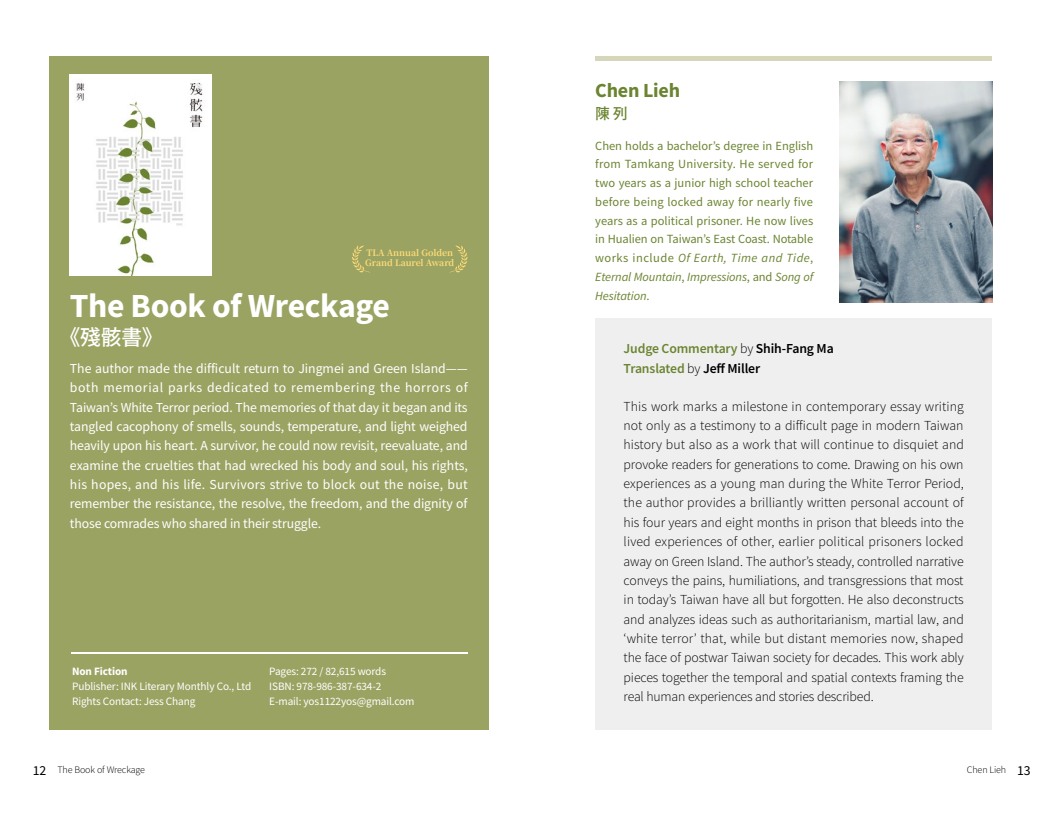
<style>
.page{position:relative;width:1063px;height:815px;background:#fff}
.page>*{position:absolute;margin:0;border:0;box-sizing:border-box;transform-origin:0 0}
.t1{font:700 33.75px "Source Sans Pro";letter-spacing:-.01em;color:#fff}
.t2{font:21.25px "Gen Seki Gothic TW Medium TTF";color:#fff}
.t3{font:700 20px "Source Sans Pro";letter-spacing:-.01em;color:#6b8431}
.t4{font:15px "Gen Seki Gothic TW Medium TTF";color:#6b8431}
.t5{font:300 13.75px/19.4px "Source Sans Pro";letter-spacing:-.01em;color:#000;text-align:justify}
.t6{font:13.75px/19.4px "Source Sans Pro";letter-spacing:-.01em;color:#fff;text-align:justify}
.t7{font:600 13.75px/20px "Source Sans Pro";letter-spacing:-.01em;color:#6b8431}
.t8{font:12.5px/18.8px "Source Sans Pro";letter-spacing:-.01em;color:#6b8431;text-align:justify}
.t9{font:11.25px "Source Sans Pro";letter-spacing:-.01em;color:#fff}
.t10{font:700 11.25px "Source Sans Pro";letter-spacing:-.01em;color:#fff}
.t11{font:300 10px "Source Sans Pro";letter-spacing:-.01em;color:#000}
.t12{font:700 8.75px/10px "Gen Yo Min TW";color:#fedc77}
.s1{font-style:italic}
.s2{font-weight:300;color:#000}
.s3{color:#000}
.s4{font-weight:400;font-size:13.75px}
</style>
<div class="page">
<div style="left:50px;top:57px;width:439px;height:673px;background:#9ba363"></div>
<div style="left:595px;top:319px;width:397px;height:411px;background:#efefef"></div>
<hr style="left:595px;top:57px;width:397px;height:4px;background:#d5d6ba">
<svg style="left:352px;top:245px;width:18px;height:28px"></svg>
<svg style="left:450px;top:245px;width:18px;height:28px"></svg>
<img style="left:70px;top:74px;width:141px;height:202px">
<img style="left:840px;top:81px;width:152px;height:221px">
<hr style="left:71px;top:652px;width:397px;height:2px;background:#fff">
<p class="t12" style="left:365px;top:248px;width:91px">TLA Annual Golden<br>Grand Laurel Award</p>
<h1 class="t1" style="left:70px;top:283px;width:322px">The Book of Wreckage</h1>
<h2 class="t2" style="left:59px;top:325px;width:106px">《殘骸書》</h2>
<p class="t6" style="left:70px;top:359px;width:399px">The author made the difficult return to Jingmei and Green Island—— both memorial parks dedicated to remembering the horrors of Taiwan’s White Terror period. The memories of that day it began and its tangled cacophony of smells, sounds, temperature, and light weighed heavily upon his heart. A survivor, he could now revisit, reevaluate, and examine the cruelties that had wrecked his body and soul, his rights, his hopes, and his life. Survivors strive to block out the noise, but remember the resistance, the resolve, the freedom, and the dignity of those comrades who shared in their struggle.</p>
<p class="t10" style="left:72px;top:664px;width:57px">Non Fiction</p>
<p class="t9" style="left:269px;top:664px;width:118px">Pages: 272 / 82,615 words</p>
<p class="t9" style="left:72px;top:679px;width:181px">Publisher: INK Literary Monthly Co., Ltd</p>
<p class="t9" style="left:269px;top:679px;width:114px">ISBN: 978-986-387-634-2</p>
<p class="t9" style="left:72px;top:694px;width:125px">Rights Contact: Jess Chang</p>
<p class="t9" style="left:269px;top:694px;width:147px">E-mail: yos1122yos@gmail.com</p>
<h3 class="t3" style="left:595px;top:77px;width:86px">Chen Lieh</h3>
<p class="t4" style="left:595px;top:105px;width:34px">陳 列</p>
<p class="t8" style="left:595px;top:136px;width:220px">Chen holds a bachelor’s degree in English from Tamkang University. He served for two years as a junior high school teacher before being locked away for nearly five years as a political prisoner. He now lives in Hualien on Taiwan’s East Coast. Notable works include <span class="s1">Of Earth, Time and Tide</span>, <span class="s1">Eternal Mountain</span>, <span class="s1">Impressions</span>, and <span class="s1">Song of Hesitation</span>.</p>
<p class="t7" style="left:624px;top:339px;width:212px">Judge Commentary <span class="s2">by</span> <span class="s3">Shih-Fang Ma<br></span>Translated <span class="s2">by</span> <span class="s3">Jeff Miller</span></p>
<p class="t5" style="left:624px;top:396px;width:342px">This work marks a milestone in contemporary essay writing not only as a testimony to a difficult page in modern Taiwan history but also as a work that will continue to disquiet and provoke readers for generations to come. Drawing on his own experiences as a young man during the White Terror Period, the author provides a brilliantly written personal account of his four years and eight months in prison that bleeds into the lived experiences of other, earlier political prisoners locked away on Green Island. The author’s steady, controlled narrative conveys the pains, humiliations, and transgressions that most in today’s Taiwan have all but forgotten. He also deconstructs and analyzes ideas such as authoritarianism, martial law, and ‘white terror’ that, while but distant memories now, shaped the face of postwar Taiwan society for decades. This work ably pieces together the temporal and spatial contexts framing the real human experiences and stories described.</p>
<p class="t11" style="left:33px;top:764px;width:114px"><span class="s4">12</span> The Book of Wreckage</p>
<p class="t11" style="left:967px;top:764px;width:65px">Chen Lieh <span class="s4">13</span></p>
</div>
